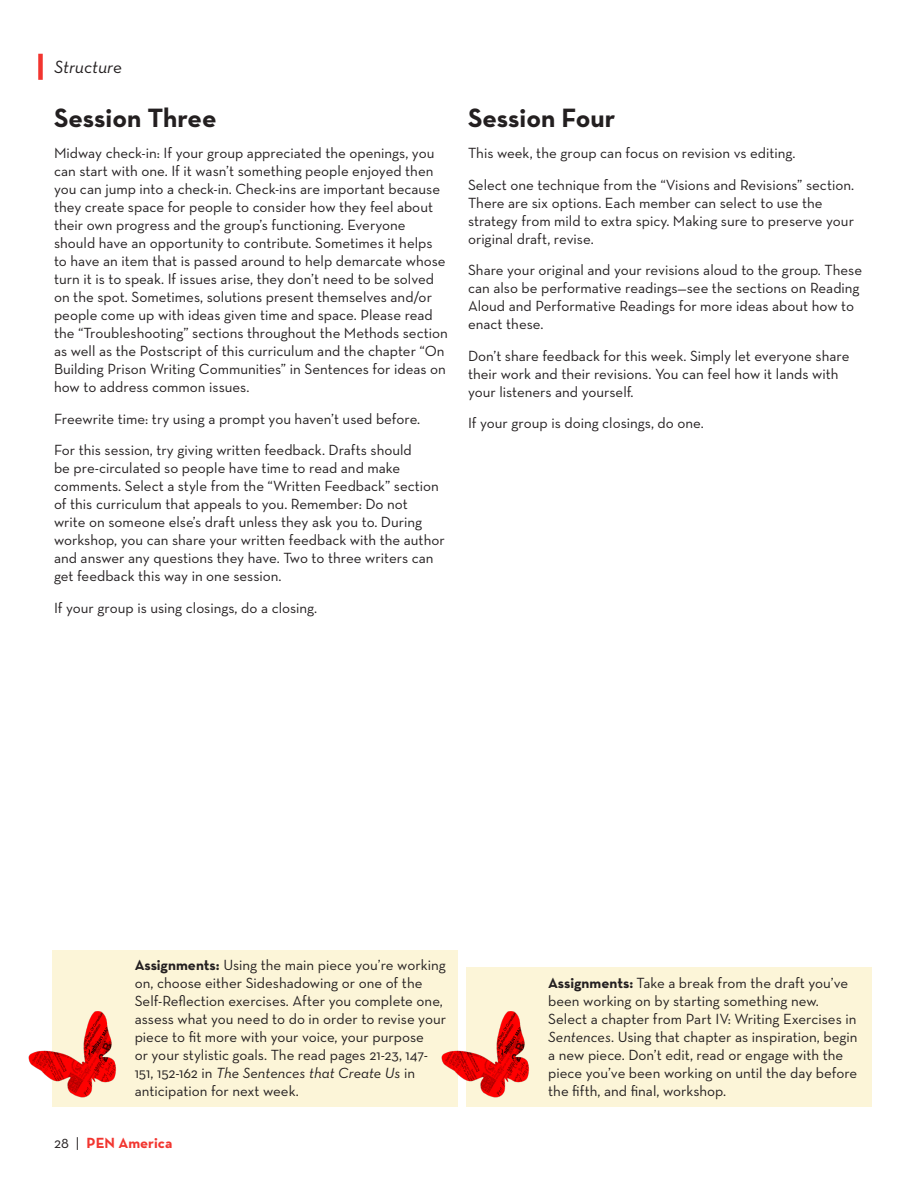
<style>
.page{position:relative;width:918px;height:1188px;background:#fff}
.page>*{position:absolute;margin:0;border:0;box-sizing:border-box;transform-origin:0 0}
.Heading{font:700 27px "Neutra Text";color:#231f20}
.Section_label{font:italic 18px "Neutra Text";color:#231f20}
.Body{font:15px/18px "Neutra Text";color:#231f20}
.Reading{font:15px/18px "Neutra Text";color:#231f20}
.t1{font:700 15px "Neutra Text";color:#f2352f}
.s1{font-weight:700}
.s2{font-style:italic}
.s3{font-weight:400;color:#231f20}
</style>
<div class="page">
<div style="left:38px;top:54px;width:5px;height:26px;background:#f2352f"></div>
<div style="left:53px;top:950px;width:405px;height:157px;background:#fcf5d8"></div>
<img style="left:28px;top:1011px;width:88px;height:96px">
<div style="left:466px;top:968px;width:406px;height:139px;background:#fcf5d8"></div>
<img style="left:441px;top:1011px;width:88px;height:87px">
<p class="Section_label" style="left:54px;top:56px;width:70px">Structure</p>
<p class="Heading" style="left:54px;top:101px;width:164px">Session Three</p>
<p class="Body" style="left:54px;top:144px;width:395px">Midway check-in: If your group appreciated the openings, you can start with one. If it wasn’t something people enjoyed then you can jump into a check-in. Check-ins are important because they create space for people to consider how they feel about their own progress and the group’s functioning. Everyone should have an opportunity to contribute. Sometimes it helps to have an item that is passed around to help demarcate whose turn it is to speak. If issues arise, they don’t need to be solved on the spot. Sometimes, solutions present themselves and/or people come up with ideas given time and space. Please read the “Troubleshooting” sections throughout the Methods section as well as the Postscript of this curriculum and the chapter “On Building Prison Writing Communities” in Sentences for ideas on how to address common issues.</p>
<p class="Body" style="left:54px;top:410px;width:368px">Freewrite time: try using a prompt you haven’t used before.</p>
<p class="Body" style="left:54px;top:441px;width:392px">For this session, try giving written feedback. Drafts should<br>be pre-circulated so people have time to read and make comments. Select a style from the “Written Feedback” section of this curriculum that appeals to you. Remember: Do not<br>write on someone else’s draft unless they ask you to. During workshop, you can share your written feedback with the author and answer any questions they have. Two to three writers can get feedback this way in one session.</p>
<p class="Body" style="left:54px;top:599px;width:265px">If your group is using closings, do a closing.</p>
<p class="Heading" style="left:468px;top:101px;width:149px">Session Four</p>
<p class="Body" style="left:468px;top:144px;width:329px">This week, the group can focus on revision vs editing.</p>
<p class="Body" style="left:468px;top:176px;width:388px">Select one technique from the “Visions and Revisions” section.<br>There are six options. Each member can select to use the strategy from mild to extra spicy. Making sure to preserve your original draft, revise.</p>
<p class="Body" style="left:468px;top:261px;width:396px">Share your original and your revisions aloud to the group. These can also be performative readings—see the sections on Reading Aloud and Performative Readings for more ideas about how to enact these.</p>
<p class="Body" style="left:468px;top:347px;width:383px">Don’t share feedback for this week. Simply let everyone share their work and their revisions. You can feel how it lands with your listeners and yourself.</p>
<p class="Body" style="left:468px;top:414px;width:237px">If your group is doing closings, do one.</p>
<p class="Reading" style="left:135px;top:955px;width:313px"><span class="s1">Assignments:</span> Using the main piece you’re working on, choose either Sideshadowing or one of the Self-Reflection exercises. After you complete one, assess what you need to do in order to revise your piece to fit more with your voice, your purpose<br>or your stylistic goals. The read pages 21-23, 147- 151, 152-162 in <span class="s2">The Sentences that Create Us</span> in anticipation for next week.</p>
<p class="t1" style="left:54px;top:1133px;width:120px"><span class="s3">28 |</span> PEN America</p>
<p class="Reading" style="left:548px;top:973px;width:311px"><span class="s1">Assignments:</span> Take a break from the draft you’ve been working on by starting something new.<br>Select a chapter from Part IV: Writing Exercises in <span class="s2">Sentences</span>. Using that chapter as inspiration, begin a new piece. Don’t edit, read or engage with the piece you’ve been working on until the day before the fifth, and final, workshop.</p>
</div>
